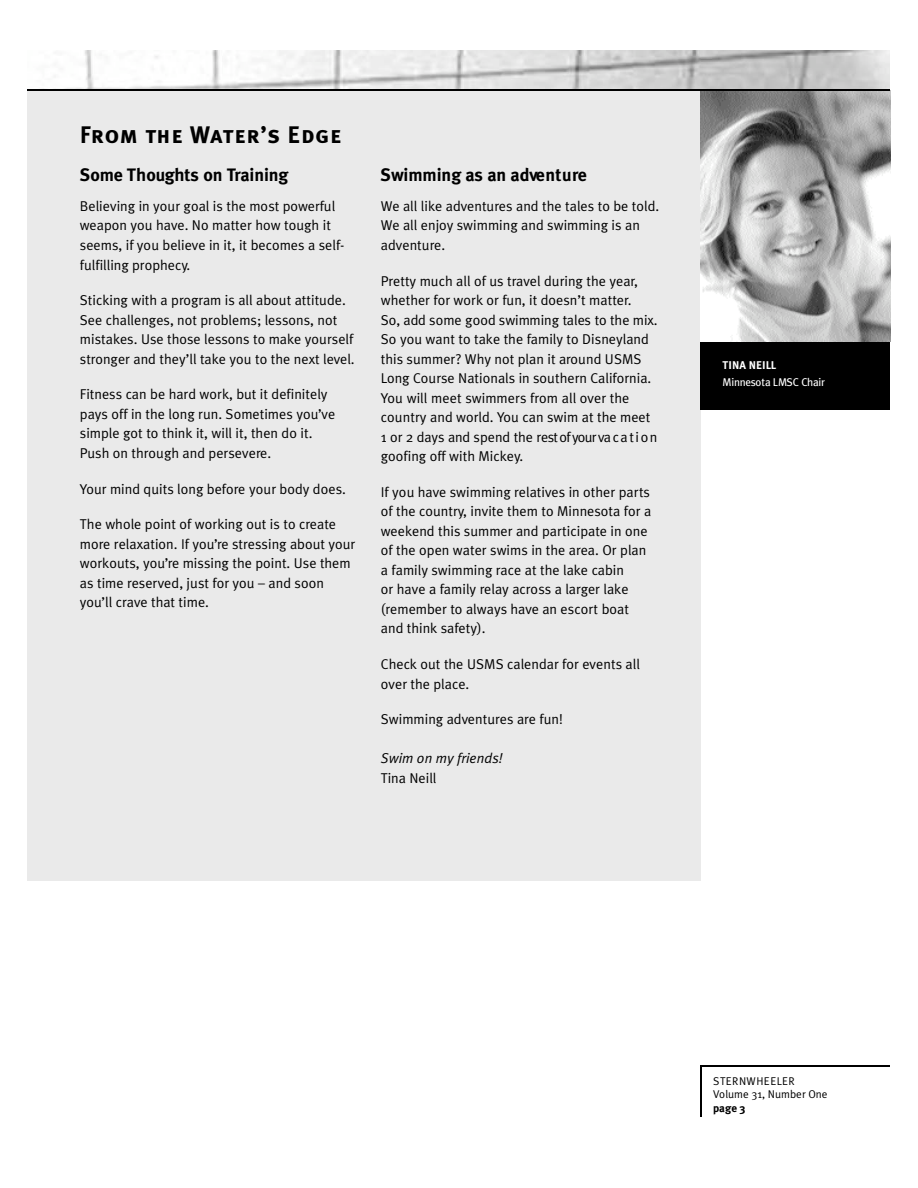
<style>
.page{position:relative;width:918px;height:1188px;background:#fff}
.page>*{position:absolute;margin:0;border:0;box-sizing:border-box;transform-origin:0 0}
.t1{font:24px "Meta Plus Bold Caps";letter-spacing:.02em;color:#000}
.t2{font:700 18px "Meta Plus";letter-spacing:-.005em;color:#000}
.t3{font:14.25px/19.5px "Meta Plus Normal";color:#000}
.t4{font:italic 14.25px "Meta Plus Normal";color:#000}
.t5{font:11.25px/13.4px "Meta Plus Normal";color:#000}
.t6{font:11.25px "Meta Plus";letter-spacing:-.025em;color:#fff}
.t7{font:700 11.25px "Meta Plus";color:#fff}
.t8{font:700 11.25px "Meta Plus";color:#000}
</style>
<div class="page">
<div style="left:27px;top:90px;width:674px;height:791px;background:#eaeaea"></div>
<div style="left:701px;top:91px;width:189px;height:319px;background:#000"></div>
<img style="left:700px;top:90px;width:191px;height:252px">
<img style="left:27px;top:51px;width:863px;height:39px">
<hr style="left:27px;top:90px;width:863px;height:1px;background:#000">
<hr style="left:702px;top:1065px;width:188px;height:1px;background:#000">
<hr style="left:701px;top:1065px;width:1px;height:51px;background:#000">
<h1 class="t1" style="left:80px;top:124px;width:263px">From the Water’s Edge</h1>
<p class="t2" style="left:80px;top:167px;width:210px">Some Thoughts on Tra in in g</p>
<p class="t2" style="left:381px;top:167px;width:208px">Swimming as an adve n t u re</p>
<p class="t3" style="left:80px;top:197px;width:266px">Believing in your goal is the most powerful weapon you have. No matter how tough it seems, if you believe in it, it becomes a self&shy;fulfilling prophecy.</p>
<p class="t3" style="left:80px;top:291px;width:276px">Sticking with a program is all about attitude.<br>See challenges, not problems; lessons, not mistakes. Use those lessons to make yourself stronger and they’ll take you to the next level.</p>
<p class="t3" style="left:80px;top:385px;width:257px">Fitness can be hard work, but it definitely pays off in the long run. Sometimes you’ve simple got to think it, will it, then do it.<br>Push on through and persevere.</p>
<p class="t3" style="left:80px;top:480px;width:268px">Your mind quits long before your body does.</p>
<p class="t3" style="left:80px;top:515px;width:277px">The whole point of working out is to create more relaxation. If you’re stressing about your workouts, you’re missing the point. Use them as time reserved, just for you – and soon you’ll crave that time.</p>
<p class="t3" style="left:381px;top:197px;width:280px">We all like adventures and the tales to be told.<br>We all enjoy swimming and swimming is an adventure.</p>
<p class="t3" style="left:381px;top:272px;width:278px">Pretty much all of us travel during the year, whether for work or fun, it doesn’t matter.<br>So, add some good swimming tales to the mix.<br>So you want to take the family to Disneyland this summer? Why not plan it around USMS Long Course Nationals in southern California.<br>You will meet swimmers from all over the<br>c o u n t r y and world. You can swim at the meet 1 or 2 days and spend the rest of your va c a t i o n goofing off with Mickey.</p>
<p class="t3" style="left:381px;top:483px;width:272px">If you have swimming relatives in other parts of the country, invite them to Minnesota for a weekend this summer and participate in one of the open water swims in the area. Or plan a family swimming race at the lake cabin<br>or have a family relay across a larger lake (remember to always have an escort boat and think safety).</p>
<p class="t3" style="left:381px;top:655px;width:261px">Check out the USMS calendar for events all over the place.</p>
<p class="t3" style="left:381px;top:710px;width:184px">Swimming adventures are fun!</p>
<p class="t4" style="left:381px;top:752px;width:123px">Swim on my friends!</p>
<p class="t3" style="left:381px;top:769px;width:57px">Tina Neill</p>
<p class="t7" style="left:723px;top:360px;width:55px">TINA NEILL</p>
<p class="t6" style="left:723px;top:377px;width:104px">Minnesota LMSC C h a ir</p>
<p class="t5" style="left:713px;top:1075px;width:116px">STERN WHEELER<br>Volume 31, Number One</p>
<p class="t8" style="left:713px;top:1103px;width:34px">page 3</p>
</div>
